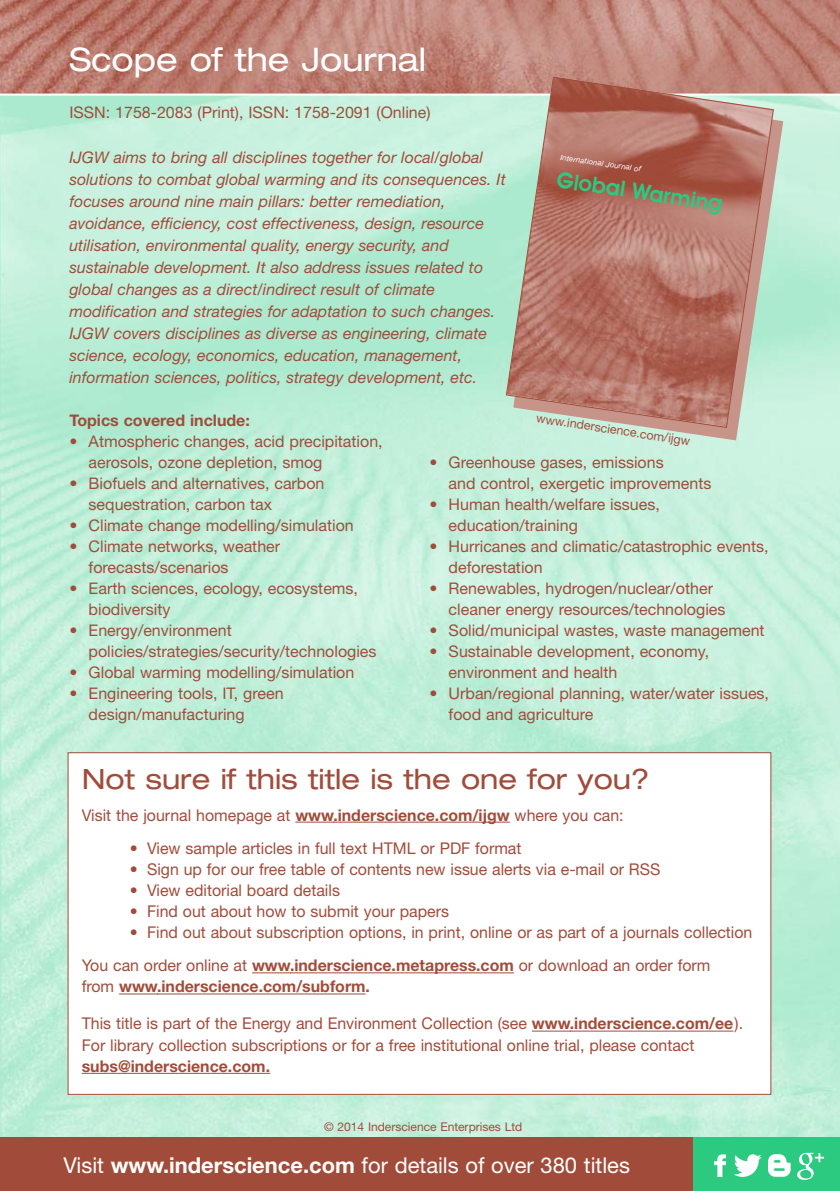
<style>
.page{position:relative;width:840px;height:1191px;background:#fff}
.page>*{position:absolute;margin:0;border:0;box-sizing:border-box;transform-origin:0 0}
.t1{font:expanded 32.4px "Helvetica Neue";color:#fff}
.t2{font:expanded 28px "Helvetica Neue";color:#a14c3a}
.t3{font:600 22.2px "Avant Garde IT Cby BT";color:#2cc981}
.t4{font:21.8px "Helvetica Neue";color:#fff}
.t5{font:16.2px/33.2px "Helvetica Neue";color:#a14c3a}
.t6{font:700 16.2px "Helvetica Neue";color:#a14c3a}
.t7{font:16px/21px "Helvetica Neue";color:#a14c3a}
.t8{font:italic 16px/22px "Helvetica Neue";color:#a14c3a}
.t9{font:700 16px "Helvetica Neue";color:#a14c3a}
.t10{font:12.4px "Helvetica Neue";color:#a14c3a}
.t11{font:12px "Helvetica Neue";color:#a14c3a}
.t12{font:italic 7.6px "Helvetica Neue";color:#fff}
.s1{font-weight:700}
.s2{font-weight:400}
</style>
<div class="page">
<img style="left:0;top:96px;width:839px;height:1042px">
<img style="left:0;top:0;width:839px;height:94px">
<div style="left:0;top:1138px;width:693px;height:53px;background:#a14c3a"></div>
<div style="left:693px;top:1138px;width:146px;height:53px;background:#2cc981"></div>
<div style="left:68px;top:752px;width:702px;height:342px;background:#fff"></div>
<hr style="left:295px;top:821px;width:39px;height:1px;background:#a14c3a">
<hr style="left:333px;top:821px;width:176px;height:1px;background:#a14c3a">
<hr style="left:252px;top:972px;width:39px;height:1px;background:#a14c3a">
<hr style="left:290px;top:972px;width:160px;height:1px;background:#a14c3a">
<hr style="left:450px;top:972px;width:63px;height:1px;background:#a14c3a">
<hr style="left:119px;top:993px;width:39px;height:1px;background:#a14c3a">
<hr style="left:157px;top:993px;width:208px;height:1px;background:#a14c3a">
<hr style="left:531px;top:1030px;width:39px;height:1px;background:#a14c3a">
<hr style="left:569px;top:1030px;width:164px;height:1px;background:#a14c3a">
<hr style="left:82px;top:1073px;width:188px;height:1px;background:#a14c3a">
<svg style="left:714px;top:1154px;width:11px;height:23px"></svg>
<svg style="left:734px;top:1154px;width:27px;height:22px"></svg>
<svg style="left:768px;top:1154px;width:22px;height:22px"></svg>
<svg style="left:797px;top:1152px;width:26px;height:27px"></svg>
<svg style="left:513px;top:88px;width:269px;height:352px;background:#c4e2d0"></svg>
<svg style="left:505px;top:76px;width:269px;height:352px;background:#b68677"></svg>
<h1 class="t1" style="left:69px;top:48px;width:358px">Scope of the Journal</h1>
<p class="t7" style="left:69px;top:103px;width:362px">ISSN: 1758-2083 (Print), ISSN: 1758-2091 (Online)</p>
<p class="t8" style="left:69px;top:147px;width:437px">IJGW aims to bring all disciplines together for local/global solutions to combat global warming and its consequences. It focuses around nine main pillars: better remediation, avoidance, efficiency, cost effectiveness, design, resource utilisation, environmental quality, energy security, and sustainable development. It also address issues related to global changes as a direct/indirect result of climate modification and strategies for adaptation to such changes.<br>IJGW covers disciplines as diverse as engineering, climate science, ecology, economics, education, management, information sciences, politics, strategy development, etc.</p>
<p class="t12" style="left:560px;top:155px;width:83px;rotate:8deg">International Journal of</p>
<h3 class="t3" style="left:557px;top:172px;width:169px;rotate:8deg">Global Warming</h3>
<p class="t9" style="left:69px;top:414px;width:182px">Topics covered include:</p>
<p class="t7" style="left:89px;top:432px;width:295px;text-indent:-19px">• Atmospheric changes, acid precipitation, aerosols, ozone depletion, smog</p>
<p class="t7" style="left:89px;top:474px;width:237px;text-indent:-19px">• Biofuels and alternatives, carbon sequestration, carbon tax</p>
<p class="t7" style="left:69px;top:516px;width:286px">• Climate change modelling/simulation</p>
<p class="t7" style="left:89px;top:537px;width:193px;text-indent:-19px">• Climate networks, weather forecasts/scenarios</p>
<p class="t7" style="left:89px;top:579px;width:271px;text-indent:-19px">• Earth sciences, ecology, ecosystems, biodiversity</p>
<p class="t7" style="left:89px;top:621px;width:289px;text-indent:-19px">• Energy/environment policies/strategies/security/technologies</p>
<p class="t7" style="left:69px;top:663px;width:286px">• Global warming modelling/simulation</p>
<p class="t7" style="left:89px;top:684px;width:196px;text-indent:-19px">• Engineering tools, IT, green design/manufacturing</p>
<p class="t10" style="left:537px;top:414px;width:157px;rotate:8deg">www.inderscience.com/ijgw</p>
<p class="t7" style="left:448px;top:453px;width:264px;text-indent:-19px">• Greenhouse gases, emissions<br>and control, exergetic improvements</p>
<p class="t7" style="left:448px;top:495px;width:212px;text-indent:-19px">• Human health/welfare issues, education/training</p>
<p class="t7" style="left:448px;top:537px;width:321px;text-indent:-19px">• Hurricanes and climatic/catastrophic events, deforestation</p>
<p class="t7" style="left:448px;top:579px;width:278px;text-indent:-19px">• Renewables, hydrogen/nuclear/other cleaner energy resources/technologies</p>
<p class="t7" style="left:429px;top:621px;width:336px">• Solid/municipal wastes, waste management</p>
<p class="t7" style="left:448px;top:642px;width:262px;text-indent:-19px">• Sustainable development, economy, environment and health</p>
<p class="t7" style="left:448px;top:684px;width:322px;text-indent:-19px">• Urban/regional planning, water/water issues, food and agriculture</p>
<h2 class="t2" style="left:82px;top:769px;width:569px">Not sure if this title is the one for you?</h2>
<p class="t5" style="left:82px;top:799px;width:543px">Visit the journal homepage at <span class="s1">www.inderscience.com/ijgw</span> where you can:</p>
<p class="t5" style="left:130px;top:833px;width:393px">• View sample articles in full text HTML or PDF format</p>
<p class="t5" style="left:130px;top:854px;width:532px">• Sign up for our free table of contents new issue alerts via e-mail or RSS</p>
<p class="t5" style="left:130px;top:875px;width:211px">• View editorial board details</p>
<p class="t5" style="left:130px;top:896px;width:320px">• Find out about how to submit your papers</p>
<p class="t5" style="left:82px;top:917px;width:671px;text-indent:48px">• Find out about subscription options, in print, online or as part of a journals collection<br>You can order online at <span class="s1">www.inderscience.metapress.com</span> or download an order form</p>
<p class="t6" style="left:82px;top:980px;width:289px"><span class="s2">from</span> www.inderscience.com/subform.</p>
<p class="t5" style="left:82px;top:1014px;width:662px;line-height:21.2px">This title is part of the Energy and Environment Collection (see <span class="s1">www.inderscience.com/ee</span>).<br>For library collection subscriptions or for a free institutional online trial, please contact</p>
<p class="t6" style="left:82px;top:1060px;width:190px">subs@inderscience.com.</p>
<p class="t11" style="left:324px;top:1122px;width:199px">© 2014 Inderscience Enterprises Ltd</p>
<h3 class="t4" style="left:63px;top:1157px;width:567px">Visit <span class="s1">www.inderscience.com</span> for details of over 380 titles</h3>
</div>
